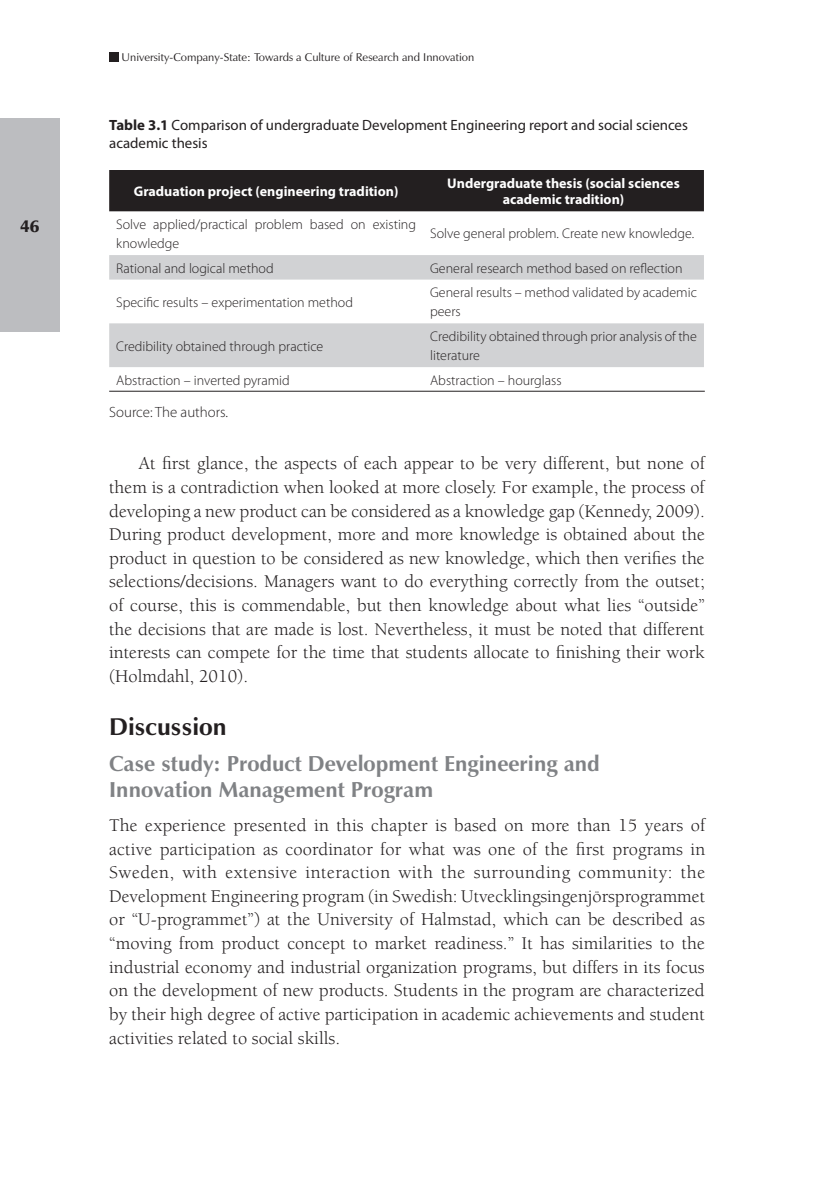
<style>
.page{position:relative;width:819px;height:1191px;background:#fff}
.page>*{position:absolute;margin:0;border:0;box-sizing:border-box;transform-origin:0 0}
.t1{font:700 24.5px "Zapf Humanist 601 BT";color:#231f20}
.t2{font:700 21.88px/26.2px "Zapf Humanist 601 BT";color:#808285}
.t3{font:18.38px/23.6px "Berkeley Std";color:#231f20;text-align:justify}
.t4{font:900 17.5px "Zapf Humanist 601 BT";color:#231f20}
.t5{font:14.88px/17.8px "Myriad Pro";color:#231f20}
.t6{font:300 14.88px "Myriad Pro";color:#231f20}
.t7{font:300 14px/19.2px "Myriad Pro";color:#231f20}
.t8{font:700 14px/16.8px "Myriad Pro";color:#fff;text-align:center}
.t9{font:11.38px "Zapf Humanist 601 BT";color:#231f20}
.s1{font-weight:700}
</style>
<div class="page">
<div style="left:109px;top:52px;width:10px;height:10px;background:#231f20"></div>
<div style="left:0;top:119px;width:59px;height:213px;background:#bcbdc0"></div>
<div style="left:109px;top:170px;width:595px;height:41px;background:#231f20"></div>
<svg style="left:109px;top:255px;width:595px;height:112px;fill:#d1d2d4"></svg>
<hr style="left:109px;top:391px;width:595px;height:1px;background:#231f20">
<p class="t4" style="left:20px;top:215px;width:21px">46</p>
<p class="t9" style="left:122px;top:50px;width:354px">University-Company-State: Towards a Culture of Research and Innovation</p>
<p class="t5" style="left:109px;top:116px;width:580px"><span class="s1">Table 3.1</span> Comparison of undergraduate Development Engineering report and social sciences academic thesis</p>
<p class="t8" style="left:134px;top:182px;width:266px">Graduation project (engineering tradition)</p>
<p class="t8" style="left:447px;top:174px;width:234px">Undergraduate thesis (social sciences academic tradition)</p>
<p class="t7" style="left:116px;top:214px;width:301px">Solve applied/practical problem based on existing knowledge</p>
<p class="t7" style="left:430px;top:224px;width:265px">Solve general problem. Create new knowledge.</p>
<p class="t7" style="left:116px;top:258px;width:159px">Rational and logical method</p>
<p class="t7" style="left:430px;top:258px;width:254px">General research method based on reflection</p>
<p class="t7" style="left:116px;top:292px;width:238px">Specific results – experimentation method</p>
<p class="t7" style="left:430px;top:283px;width:268px">General results – method validated by academic peers</p>
<p class="t7" style="left:116px;top:336px;width:209px">Credibility obtained through practice</p>
<p class="t7" style="left:430px;top:326px;width:268px">Credibility obtained through prior analysis of the literature</p>
<p class="t7" style="left:116px;top:370px;width:175px">Abstraction – inverted pyramid</p>
<p class="t7" style="left:430px;top:370px;width:133px">Abstraction – hourglass</p>
<p class="t6" style="left:109px;top:403px;width:120px">Source: The authors.</p>
<p class="t3" style="left:109px;top:452px;width:597px;text-indent:30px">At first glance, the aspects of each appear to be very different, but none of them is a contradiction when looked at more closely. For example, the process of developing a new product can be considered as a knowledge gap (Kennedy, 2009).<br>During product development, more and more knowledge is obtained about the product in question to be considered as new knowledge, which then verifies the selections/decisions. Managers want to do everything correctly from the outset; of course, this is commendable, but then knowledge about what lies “outside” the decisions that are made is lost. Nevertheless, it must be noted that different interests can compete for the time that students allocate to finishing their work (Holmdahl, 2010).</p>
<h1 class="t1" style="left:109px;top:711px;width:119px">Discussion</h1>
<p class="t2" style="left:109px;top:750px;width:492px">Case study: Product Development Engineering and<br>Innovation Management Program</p>
<p class="t3" style="left:109px;top:813px;width:597px">The experience presented in this chapter is based on more than 15 years of active participation as coordinator for what was one of the first programs in Sweden, with extensive interaction with the surrounding community: the Development Engineering program (in Swedish: Utvecklingsingenjörsprogrammet or “U-programmet”) at the University of Halmstad, which can be described as “moving from product concept to market readiness.” It has similarities to the industrial economy and industrial organization programs, but differs in its focus on the development of new products. Students in the program are characterized by their high degree of active participation in academic achievements and student activities related to social skills.</p>
</div>
